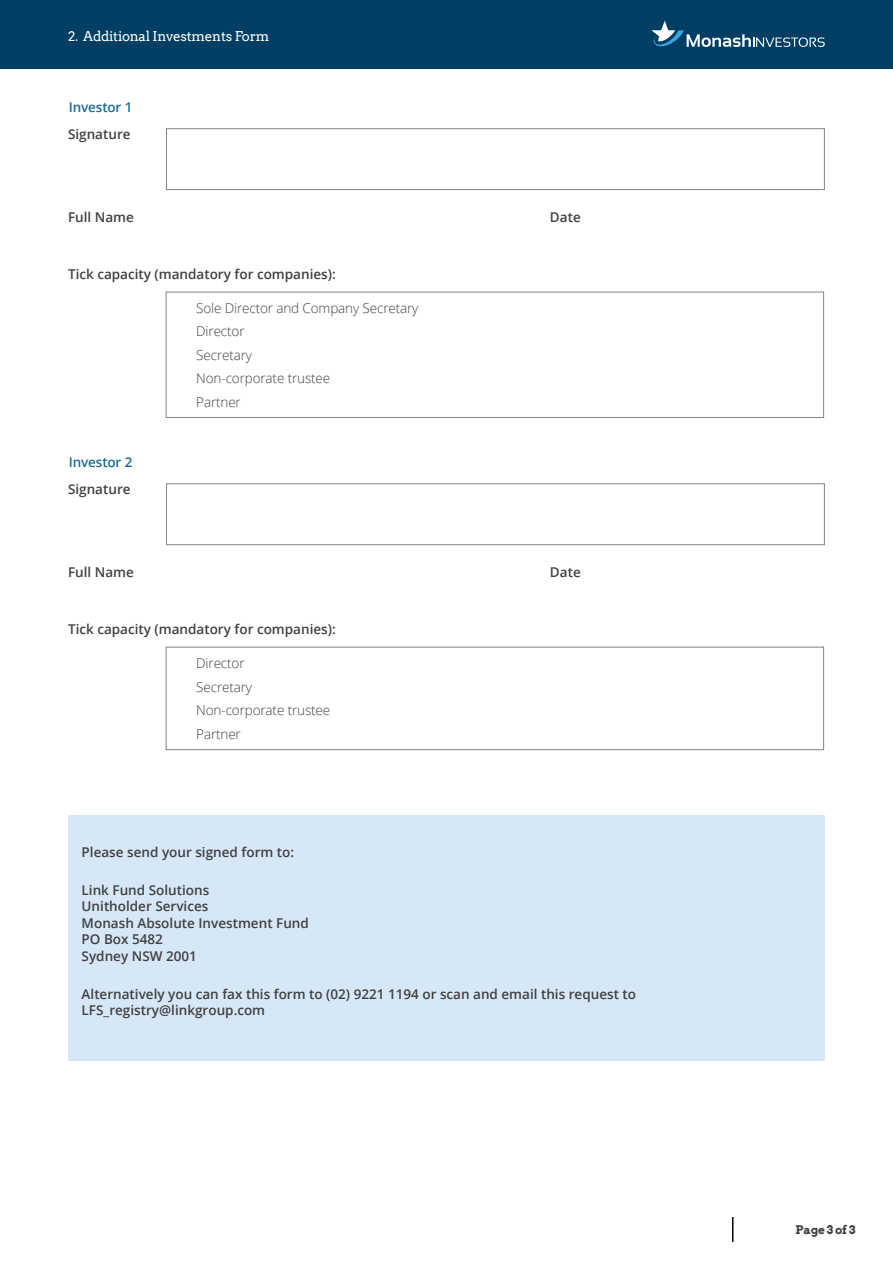
<style>
.page{position:relative;width:893px;height:1263px;background:#fff}
.page>*{position:absolute;margin:0;border:0;box-sizing:border-box;transform-origin:0 0}
.t1{font:600 13.5px/16.5px "Open Sans";color:#414042}
.t2{font:300 13.5px/23.5px "Open Sans";letter-spacing:-.01em;color:#414042}
.t3{font:13.5px "Arvo";letter-spacing:-.02em;color:#fff}
.t4{font:600 13.5px "Open Sans";letter-spacing:-.01em;color:#1a6b97}
.t5{font:700 12px "Arvo";letter-spacing:-.02em;color:#414042}
</style>
<div class="page">
<div style="left:0;top:0;width:893px;height:68px;background:#003e64"></div>
<svg style="left:651px;top:21px;width:174px;height:26px"></svg>
<svg style="left:732px;top:1217px;width:1px;height:25px"></svg>
<div style="left:166px;top:128px;width:659px;height:62px;border:1px solid #808285"></div>
<div style="left:166px;top:483px;width:659px;height:62px;border:1px solid #808285"></div>
<div style="left:166px;top:292px;width:658px;height:126px;border:1px solid #808285"></div>
<div style="left:166px;top:647px;width:658px;height:103px;border:1px solid #808285"></div>
<div style="left:68px;top:815px;width:757px;height:245px;background:#d6e7f7"></div>
<p class="t3" style="left:68px;top:28px;width:203px">2. Additional Investments Form</p>
<p class="t4" style="left:69px;top:98px;width:65px">Investor 1</p>
<p class="t1" style="left:68px;top:125px;width:64px">Signature</p>
<p class="t1" style="left:68px;top:208px;width:67px">Full Name</p>
<p class="t1" style="left:68px;top:265px;width:269px">Tick capacity (mandatory for companies):</p>
<p class="t4" style="left:69px;top:453px;width:65px">Investor 2</p>
<p class="t1" style="left:68px;top:480px;width:64px">Signature</p>
<p class="t1" style="left:68px;top:563px;width:67px">Full Name</p>
<p class="t2" style="left:196px;top:296px;width:224px">Sole Director and Company Secretary<br>Director<br>Secretary<br>Non-corporate trustee<br>Partner</p>
<p class="t1" style="left:68px;top:620px;width:269px">Tick capacity (mandatory for companies):</p>
<p class="t2" style="left:196px;top:651px;width:136px">Director<br>Secretary<br>Non-corporate trustee<br>Partner</p>
<p class="t1" style="left:550px;top:208px;width:32px">Date</p>
<p class="t1" style="left:550px;top:563px;width:32px">Date</p>
<p class="t1" style="left:82px;top:844px;width:214px">Please send your signed form to:</p>
<p class="t1" style="left:82px;top:881px;width:229px">Link Fund Solutions<br>Unitholder Services<br>Monash Absolute Investment Fund<br>PO Box 5482<br>Sydney NSW 2001</p>
<p class="t1" style="left:82px;top:985px;width:556px">Alternatively you can fax this form to (02) 9221 1194 or scan and email this request to<br>LFS_registry@linkgroup.com</p>
<p class="t5" style="left:795px;top:1222px;width:61px">Page 3 of 3</p>
</div>
